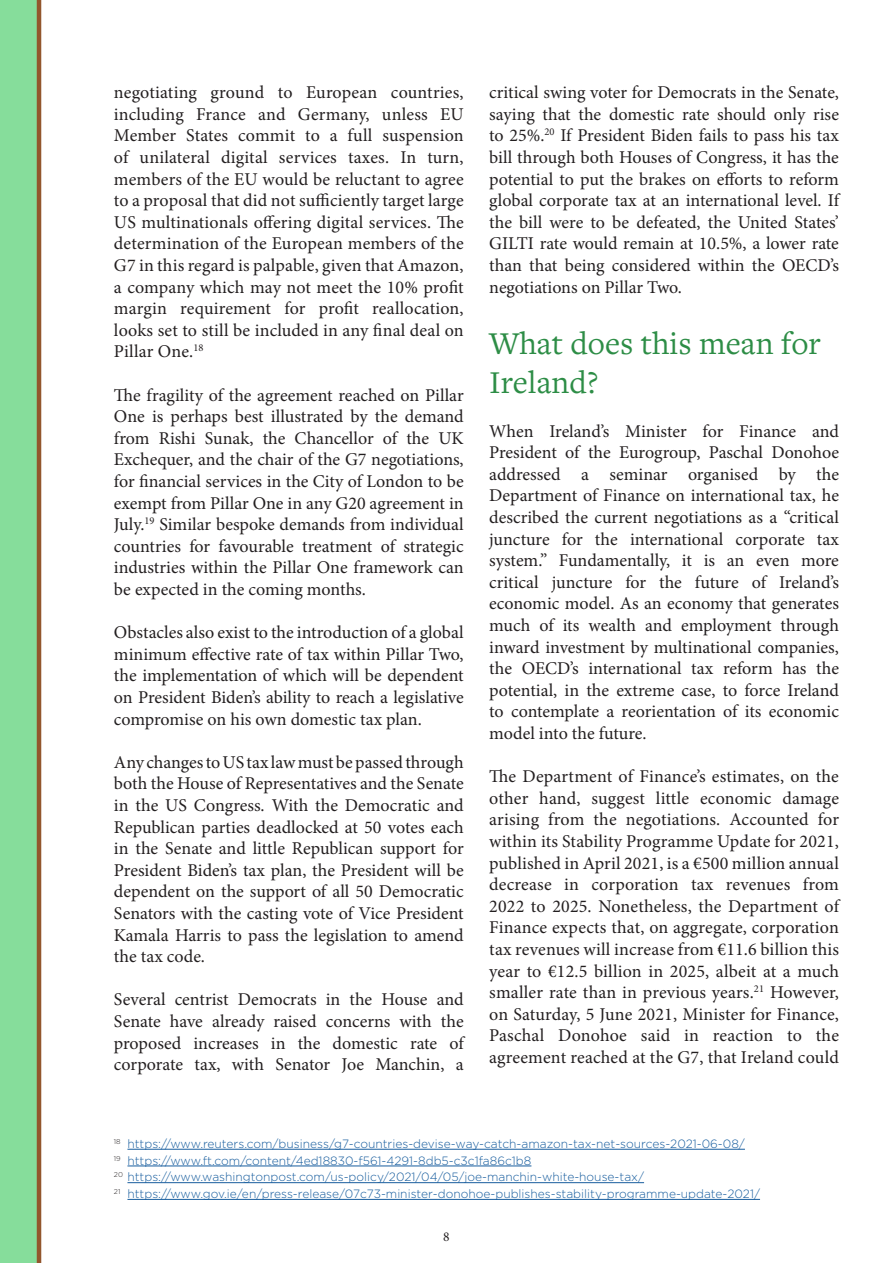
<style>
.page{position:relative;width:893px;height:1263px;background:#fff}
.page>*{position:absolute;margin:0;border:0;box-sizing:border-box;transform-origin:0 0}
.t1{font:33px/39.6px "Freight Text Pro";color:#2d8d46}
.t2{font:18px/21.6px "Minion Pro";color:#231f20;text-align:justify}
.t3{font:13.5px "Minion Pro";color:#231f20}
.t4{font:300 12px "Gotham";color:#175d9e}
</style>
<div class="page">
<hr style="left:127px;top:1149px;width:618px;height:1px;background:#175d9e">
<hr style="left:127px;top:1166px;width:404px;height:1px;background:#175d9e">
<hr style="left:127px;top:1182px;width:517px;height:1px;background:#175d9e">
<hr style="left:127px;top:1199px;width:633px;height:1px;background:#175d9e">
<svg style="left:0;top:0;width:41px;height:1263px;background:#87cf8f"></svg>
<p class="t2" style="left:114px;top:82px;width:351px">negotiating ground to European countries, including France and Germany, unless EU Member States commit to a full suspension of unilateral digital services taxes. In turn, members of the EU would be reluctant to agree to a proposal that did not sufficiently target large US multinationals offering digital services. The determination of the European members of the G7 in this regard is palpable, given that Amazon, a company which may not meet the 10% profit margin requirement for profit reallocation, looks set to still be included in any final deal on Pillar One.<sup>18</sup></p>
<p class="t2" style="left:114px;top:384px;width:351px">The fragility of the agreement reached on Pillar One is perhaps best illustrated by the demand from Rishi Sunak, the Chancellor of the UK Exchequer, and the chair of the G7 negotiations, for financial services in the City of London to be exempt from Pillar One in any G20 agreement in July.<sup>19</sup> Similar bespoke demands from individual countries for favourable treatment of strategic industries within the Pillar One framework can be expected in the coming months.</p>
<p class="t2" style="left:114px;top:622px;width:351px">Obstacles also exist to the introduction of a global minimum effective rate of tax within Pillar Two, the implementation of which will be dependent on President Biden’s ability to reach a legislative compromise on his own domestic tax plan.</p>
<p class="t2" style="left:114px;top:751px;width:351px">Any changes to US tax law must be passed through both the House of Representatives and the Senate in the US Congress. With the Democratic and Republican parties deadlocked at 50 votes each in the Senate and little Republican support for President Biden’s tax plan, the President will be dependent on the support of all 50 Democratic Senators with the casting vote of Vice President Kamala Harris to pass the legislation to amend the tax code.</p>
<p class="t2" style="left:114px;top:989px;width:351px">Several centrist Democrats in the House and Senate have already raised concerns with the proposed increases in the domestic rate of corporate tax, with Senator Joe Manchin, a</p>
<p class="t2" style="left:489px;top:82px;width:351px">critical swing voter for Democrats in the Senate, saying that the domestic rate should only rise to 25%.<sup>20</sup> If President Biden fails to pass his tax bill through both Houses of Congress, it has the potential to put the brakes on efforts to reform global corporate tax at an international level. If the bill were to be defeated, the United States’ GILTI rate would remain at 10.5%, a lower rate than that being considered within the OECD’s negotiations on Pillar Two.</p>
<p class="t1" style="left:489px;top:322px;width:333px">What does this mean for<br>Ireland?</p>
<p class="t2" style="left:489px;top:420px;width:351px">When Ireland’s Minister for Finance and President of the Eurogroup, Paschal Donohoe addressed a seminar organised by the Department of Finance on international tax, he described the current negotiations as a “critical juncture for the international corporate tax system.” Fundamentally, it is an even more critical juncture for the future of Ireland’s economic model. As an economy that generates much of its wealth and employment through inward investment by multinational companies, the OECD’s international tax reform has the potential, in the extreme case, to force Ireland to contemplate a reorientation of its economic model into the future.</p>
<p class="t2" style="left:489px;top:766px;width:351px">The Department of Finance’s estimates, on the other hand, suggest little economic damage arising from the negotiations. Accounted for within its Stability Programme Update for 2021, published in April 2021, is a €500 million annual decrease in corporation tax revenues from 2022 to 2025. Nonetheless, the Department of Finance expects that, on aggregate, corporation tax revenues will increase from €11.6 billion this year to €12.5 billion in 2025, albeit at a much smaller rate than in previous years.<sup>21</sup> However, on Saturday, 5 June 2021, Minister for Finance, Paschal Donohoe said in reaction to the agreement reached at the G7, that Ireland could</p>
<p class="t4" style="left:114px;top:1136px;width:632px"><sup>18</sup> https://www.reuters.com/business/g7-countries-devise-way-catch-amazon-tax-net-sources-2021-06-08/</p>
<p class="t4" style="left:114px;top:1153px;width:419px"><sup>19</sup> https://www.ft.com/content/4ed18830-f561-4291-8db5-c3c1fa86c1b8</p>
<p class="t4" style="left:114px;top:1169px;width:532px"><sup>20</sup> https://www.washingtonpost.com/us-policy/2021/04/05/joe-manchin-white-house-tax/</p>
<p class="t4" style="left:114px;top:1186px;width:648px"><sup>21</sup> https://www.gov.ie/en/press-release/07c73-minister-donohoe-publishes-stability-programme-update-2021/</p>
<p class="t3" style="left:443px;top:1227px;width:8px">8</p>
</div>
